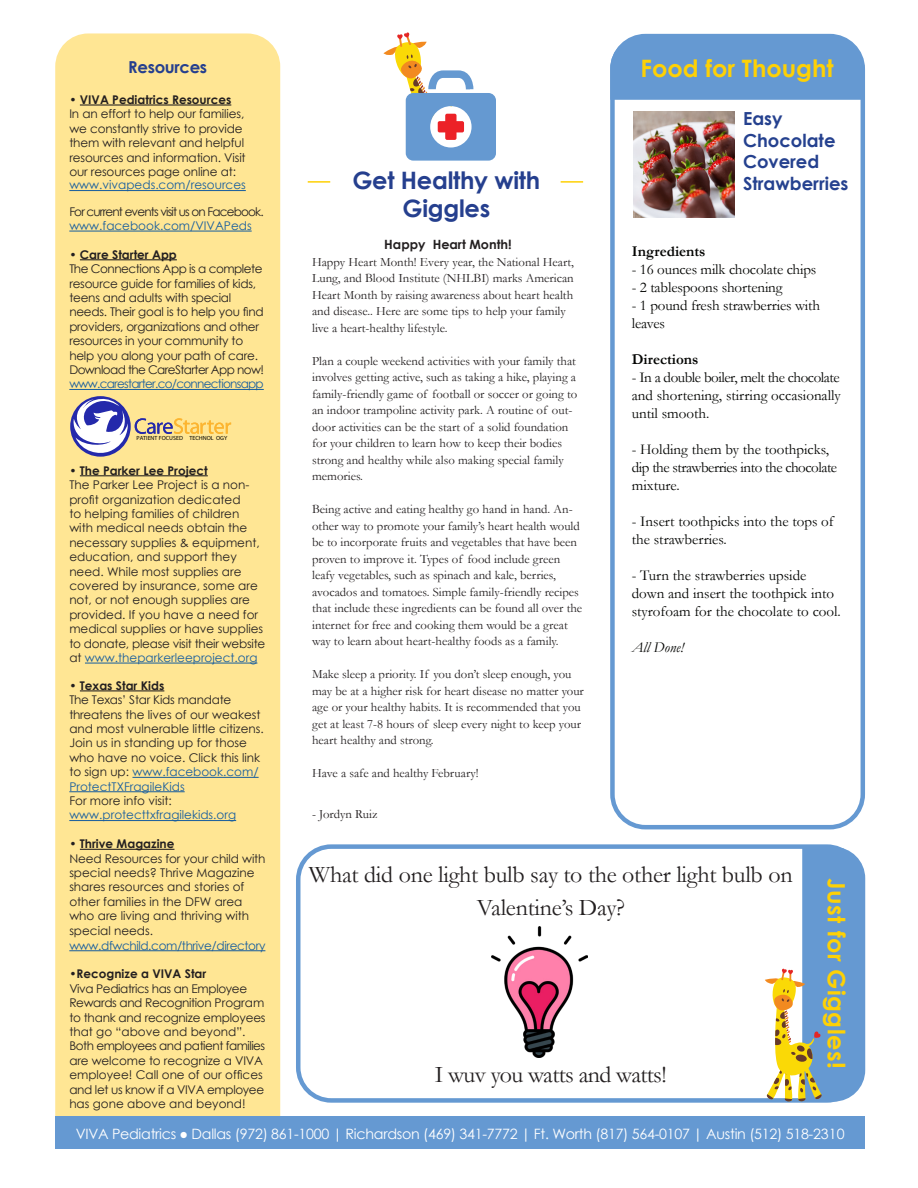
<style>
.page{position:relative;width:918px;height:1188px;background:#fff}
.page>*{position:absolute;margin:0;border:0;box-sizing:border-box;transform-origin:0 0}
.t1{font:24px/33px "Garamond";letter-spacing:-.01em;color:#231f20;text-align:center}
.t2{font:700 24px "Century Gothic";letter-spacing:.01em;color:#fed105}
.t3{font:700 24px "Century Gothic";letter-spacing:-.01em;color:#253f8e}
.t4{font:700 18px/21.6px "Century Gothic";color:#25418f}
.t5{font:700 16.5px "Century Gothic";letter-spacing:-.02em;color:#253f8e}
.t6{font:15px/18px "Garamond";color:#040503}
.t7{font:700 15px "Garamond";color:#040503}
.t8{font:italic 15px "Garamond";color:#040503}
.t9{font:14.25px "Century Gothic";letter-spacing:-.02em;color:#fff}
.t10{font:12.75px/16.5px "Garamond";color:#231f20}
.t11{font:700 12.75px "Century Gothic";color:#231f20}
.t12{font:12px/14.4px "Century Gothic";color:#231f20}
.t13{font:12px/14.4px "Century Gothic";letter-spacing:-.02em;color:#231f20}
.t14{font:700 12px "Century Gothic";color:#231f20}
.t15{font:12px "Century Gothic";color:#175d9e}
.t16{font:12px "Century Gothic";letter-spacing:-.07em;color:#231f20}
.t17{font:12px "Century Gothic";letter-spacing:-.06em;color:#175d9e}
.t18{font:12px "Century Gothic";letter-spacing:-.03em;color:#175d9e}
.t19{font:6px "Myriad Pro";color:#000}
.s1{font-weight:400}
.s2{color:#175d9e}
</style>
<div class="page">
<div style="left:296px;top:844px;width:566px;height:259px;border:4px solid #6599d2;border-radius:33px"></div>
<div style="left:610px;top:34px;width:255px;height:795px;border:4px solid #6599d2;border-radius:33px"></div>
<div style="left:55px;top:33px;width:225px;height:1083px;background:#ffe694"></div>
<div style="left:55px;top:1116px;width:810px;height:33px;background:#6599d2"></div>
<hr style="left:80px;top:104px;width:151px;height:2px;background:#231f20">
<hr style="left:69px;top:190px;width:177px;height:1px;background:#175d9e">
<hr style="left:69px;top:231px;width:183px;height:1px;background:#175d9e">
<hr style="left:80px;top:259px;width:97px;height:1px;background:#231f20">
<hr style="left:69px;top:389px;width:195px;height:1px;background:#175d9e">
<hr style="left:80px;top:475px;width:128px;height:1px;background:#231f20">
<hr style="left:85px;top:663px;width:172px;height:1px;background:#175d9e">
<hr style="left:80px;top:690px;width:84px;height:1px;background:#231f20">
<hr style="left:132px;top:777px;width:127px;height:1px;background:#175d9e">
<hr style="left:69px;top:791px;width:116px;height:1px;background:#175d9e">
<hr style="left:69px;top:820px;width:167px;height:1px;background:#175d9e">
<hr style="left:80px;top:849px;width:94px;height:1px;background:#231f20">
<hr style="left:69px;top:950px;width:196px;height:1px;background:#175d9e">
<div style="left:610px;top:37px;width:251px;height:63px;background:#6599d2"></div>
<svg style="left:765px;top:847px;width:100px;height:256px"></svg>
<img style="left:633px;top:112px;width:102px;height:105px">
<svg style="left:72px;top:396px;width:57px;height:60px"></svg>
<svg style="left:135px;top:418px;width:96px;height:16px;background:#dfc081"></svg>
<hr style="left:308px;top:181px;width:22px;height:2px;background:#fed105">
<svg style="left:384px;top:32px;width:110px;height:63px"></svg>
<img style="left:315px;top:95px;width:269px;height:88px">
<img style="left:491px;top:926px;width:96px;height:132px">
<p class="t5" style="left:128px;top:54px;width:80px">Resources</p>
<p class="t2" style="left:641px;top:50px;width:194px">Food for Thought</p>
<p class="t4" style="left:743px;top:107px;width:41px">Easy</p>
<p class="t4" style="left:743px;top:129px;width:107px">Chocolate<br>Covered<br>Strawberries</p>
<p class="t14" style="left:69px;top:90px;width:163px">• VIVA Pediatrics Resources</p>
<p class="t12" style="left:69px;top:107px;width:178px">In an effort to help our families, we constantly strive to provide them with relevant and helpful resources and information. Visit our resources page online at:</p>
<p class="t15" style="left:69px;top:177px;width:178px">www.vivapeds.com/resources</p>
<p class="t16" style="left:69px;top:204px;width:196px">For current events visit us on Facebook.</p>
<p class="t15" style="left:69px;top:217px;width:184px">www.facebook.com/VIVAPeds</p>
<p class="t14" style="left:69px;top:245px;width:109px"><span class="s1">•</span> Care Starter App</p>
<p class="t13" style="left:69px;top:261px;width:196px">The Connections App is a complete resource guide for families of kids, teens and adults with special needs. Their goal is to help you find providers, organizations and other resources in your community to help you along your path of care.<br>Download the CareStarter App now!</p>
<p class="t17" style="left:69px;top:376px;width:196px">www.carestarter.co/connectionsapp</p>
<p class="t3" style="left:352px;top:162px;width:189px">Get Healthy with</p>
<p class="t3" style="left:402px;top:190px;width:89px">Giggles</p>
<p class="t11" style="left:384px;top:235px;width:129px">Happy Heart Month!</p>
<p class="t10" style="left:312px;top:253px;width:263px">Happy Heart Month! Every year, the National Heart, Lung, and Blood Institute (NHLBI) marks American Heart Month by raising awareness about heart health and disease.. Here are some tips to help your family live a heart-healthy lifestyle.</p>
<p class="t10" style="left:312px;top:352px;width:267px">Plan a couple weekend activities with your family that involves getting active, such as taking a hike, playing a family-friendly game of football or soccer or going to an indoor trampoline activity park. A routine of out&shy;door activities can be the start of a solid foundation for your children to learn how to keep their bodies strong and healthy while also making special family memories.</p>
<p class="t10" style="left:312px;top:501px;width:272px">Being active and eating healthy go hand in hand. An&shy;other way to promote your family’s heart health would be to incorporate fruits and vegetables that have been proven to improve it. Types of food include green leafy vegetables, such as spinach and kale, berries, avocados and tomatoes. Simple family-friendly recipes that include these ingredients can be found all over the internet for free and cooking them would be a great way to learn about heart-healthy foods as a family.</p>
<p class="t10" style="left:312px;top:666px;width:273px">Make sleep a priority. If you don’t sleep enough, you may be at a higher risk for heart disease no matter your age or your healthy habits. It is recommended that you get at least 7-8 hours of sleep every night to keep your heart healthy and strong.</p>
<p class="t10" style="left:312px;top:765px;width:168px">Have a safe and healthy February!</p>
<p class="t10" style="left:312px;top:805px;width:67px">- Jordyn Ruiz</p>
<p class="t7" style="left:632px;top:241px;width:75px">Ingredients</p>
<p class="t6" style="left:632px;top:260px;width:186px">- 16 ounces milk chocolate chips</p>
<p class="t6" style="left:632px;top:278px;width:152px">- 2 tablespoons shortening</p>
<p class="t6" style="left:632px;top:296px;width:190px">- 1 pound fresh strawberries with leaves</p>
<p class="t7" style="left:632px;top:349px;width:68px">Directions</p>
<p class="t6" style="left:632px;top:368px;width:211px;text-align:justify">- In a double boiler, melt the chocolate and shortening, stirring occasionally until smooth.</p>
<p class="t6" style="left:632px;top:440px;width:207px">- Holding them by the toothpicks, dip the strawberries into the chocolate mixture.</p>
<p class="t6" style="left:632px;top:512px;width:203px">- Insert toothpicks into the tops of the strawberries.</p>
<p class="t6" style="left:632px;top:566px;width:211px">- Turn the strawberries upside down and insert the toothpick into styrofoam for the chocolate to cool.</p>
<p class="t8" style="left:632px;top:637px;width:54px">All Done!</p>
<p class="t19" style="left:137px;top:435px;width:92px">PATIENT FOCUSED TECHNOL OGY</p>
<p class="t14" style="left:69px;top:461px;width:140px">• The Parker Lee Project</p>
<p class="t12" style="left:69px;top:477px;width:197px">The Parker Lee Project is a non&shy;profit organization dedicated<br>to helping families of children with medical needs obtain the necessary supplies &amp; equipment, education, and support they need. While most supplies are covered by insurance, some are not, or not enough supplies are provided. If you have a need for medical supplies or have supplies to donate, please visit their website at <span class="s2">www.theparkerleeproject.org</span></p>
<p class="t14" style="left:69px;top:676px;width:97px">• Texas Star Kids</p>
<p class="t12" style="left:69px;top:692px;width:196px">The Texas’ Star Kids mandate threatens the lives of our weakest and most vulnerable little citizens.<br>Join us in standing up for those who have no voice. Click this link to sign up: <span class="s2">www.facebook.com/<br>ProtectTXFragileKids</span></p>
<p class="t12" style="left:69px;top:793px;width:104px">For more info visit:</p>
<p class="t15" style="left:69px;top:807px;width:168px">www.protecttxfragilekids.org</p>
<p class="t14" style="left:69px;top:835px;width:107px">• Thrive Magazine</p>
<p class="t12" style="left:69px;top:851px;width:198px">Need Resources for your child with special needs? Thrive Magazine shares resources and stories of other families in the DFW area who are living and thriving with special needs.</p>
<p class="t18" style="left:69px;top:937px;width:198px">www.dfwchild.com/thrive/directory</p>
<p class="t14" style="left:69px;top:965px;width:139px">•Recognize a VIVA Star</p>
<p class="t13" style="left:69px;top:981px;width:198px">Viva Pediatrics has an Employee<br>Rewards and Recognition Program to thank and recognize employees that go “above and beyond”.<br>Both employees and patient families are welcome to recognize a VIVA employee! Call one of our offices and let us know if a VIVA employee has gone above and beyond!</p>
<p class="t1" style="left:309px;top:857px;width:485px">What did one light bulb say to the other light bulb on<br>Valentine’s Day?</p>
<p class="t2" style="left:855px;top:878px;width:192px;rotate:90deg">Just for Giggles!</p>
<p class="t1" style="left:435px;top:1057px;width:233px">I wuv you watts and watts!</p>
<p class="t9" style="left:76px;top:1124px;width:770px">VIVA Pediatrics ● Dallas (972) 861-1000 | Richardson (469) 341-7772 | Ft. Worth (817) 564-0107 | Austin (512) 518-2310</p>
</div>
